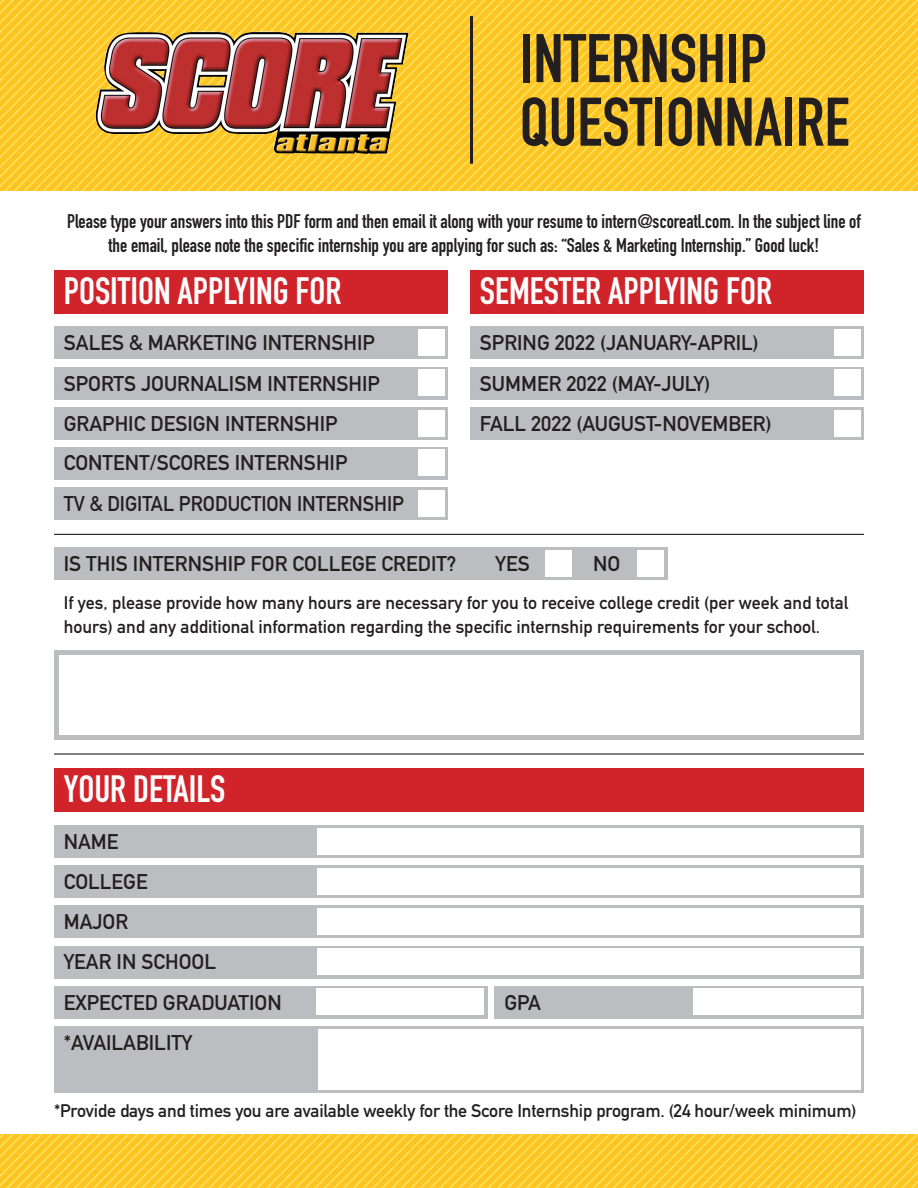
<style>
.page{position:relative;width:918px;height:1188px;background:#fff}
.page>*{position:absolute;margin:0;border:0;box-sizing:border-box;transform-origin:0 0}
.t1{font:67.5px "DIN Engschrift Std";color:#231f20}
.t2{font:37.5px "DIN Engschrift Std";color:#fff}
.t3{font:21px "DIN Mittelschrift Std";color:#231f20}
.t4{font:21px "DIN Mittelschrift Std";color:#231f20;scale:.95 1}
.t5{font:19.5px/24px "DIN Engschrift Std";color:#231f20;text-align:center}
.t6{font:18px/24px "DIN Mittelschrift Std";color:#231f20}
</style>
<div class="page">
<div style="left:54px;top:327px;width:394px;height:32px;background:#bcbdc0"></div>
<div style="left:418px;top:329px;width:27px;height:27px;background:#fff"></div>
<div style="left:54px;top:825px;width:810px;height:33px;background:#bcbdc0"></div>
<div style="left:54px;top:866px;width:810px;height:32px;background:#bcbdc0"></div>
<div style="left:54px;top:906px;width:810px;height:32px;background:#bcbdc0"></div>
<div style="left:54px;top:946px;width:810px;height:32px;background:#bcbdc0"></div>
<div style="left:54px;top:986px;width:434px;height:33px;background:#bcbdc0"></div>
<div style="left:495px;top:986px;width:369px;height:33px;background:#bcbdc0"></div>
<div style="left:317px;top:828px;width:543px;height:26px;background:#fff"></div>
<div style="left:317px;top:868px;width:543px;height:27px;background:#fff"></div>
<div style="left:317px;top:908px;width:543px;height:27px;background:#fff"></div>
<div style="left:317px;top:949px;width:543px;height:26px;background:#fff"></div>
<div style="left:317px;top:989px;width:167px;height:26px;background:#fff"></div>
<div style="left:693px;top:989px;width:167px;height:26px;background:#fff"></div>
<div style="left:54px;top:367px;width:394px;height:33px;background:#bcbdc0"></div>
<div style="left:418px;top:370px;width:27px;height:26px;background:#fff"></div>
<div style="left:54px;top:447px;width:394px;height:32px;background:#bcbdc0"></div>
<div style="left:418px;top:450px;width:27px;height:26px;background:#fff"></div>
<div style="left:54px;top:408px;width:394px;height:32px;background:#bcbdc0"></div>
<div style="left:418px;top:410px;width:27px;height:27px;background:#fff"></div>
<div style="left:54px;top:487px;width:394px;height:33px;background:#bcbdc0"></div>
<div style="left:418px;top:490px;width:27px;height:26px;background:#fff"></div>
<div style="left:54px;top:547px;width:613px;height:33px;background:#bcbdc0"></div>
<div style="left:638px;top:550px;width:26px;height:26px;background:#fff"></div>
<div style="left:54px;top:1026px;width:810px;height:67px;background:#bcbdc0"></div>
<div style="left:54px;top:650px;width:810px;height:90px;background:#bcbdc0"></div>
<div style="left:54px;top:271px;width:394px;height:43px;background:#d1232a"></div>
<div style="left:54px;top:768px;width:810px;height:44px;background:#d1232a"></div>
<div style="left:470px;top:271px;width:394px;height:43px;background:#d1232a"></div>
<svg style="left:1px;top:0;width:917px;height:191px;background:#fdca30"></svg>
<svg style="left:1px;top:1134px;width:917px;height:54px;background:#feca30"></svg>
<img style="left:92px;top:31px;width:317px;height:124px">
<div style="left:470px;top:367px;width:394px;height:33px;background:#bcbdc0"></div>
<div style="left:835px;top:370px;width:26px;height:26px;background:#fff"></div>
<div style="left:470px;top:408px;width:394px;height:32px;background:#bcbdc0"></div>
<div style="left:835px;top:410px;width:26px;height:27px;background:#fff"></div>
<div style="left:470px;top:326px;width:394px;height:33px;background:#bcbdc0"></div>
<div style="left:835px;top:329px;width:26px;height:26px;background:#fff"></div>
<hr style="left:470px;top:16px;width:3px;height:148px;background:#231f20">
<div style="left:545px;top:550px;width:27px;height:26px;background:#fff"></div>
<div style="left:60px;top:655px;width:800px;height:79px;background:#fff"></div>
<hr style="left:54px;top:753px;width:810px;height:2px;background:#231f20">
<hr style="left:54px;top:534px;width:810px;height:1px;background:#231f20">
<div style="left:318px;top:1029px;width:543px;height:60px;background:#fff"></div>
<p class="t1" style="left:520px;top:19px;width:249px">INTERNSHIP</p>
<p class="t1" style="left:520px;top:82px;width:331px">QUESTIONNAIRE</p>
<p class="t5" style="left:67px;top:209px;width:795px">Please type your answers into this PDF form and then email it along with your resume to intern@scoreatl.com. In the subject line of the email, please note the specific internship you are applying for such as: “Sales &amp; Marketing Internship.” Good luck!</p>
<p class="t2" style="left:64px;top:269px;width:279px">POSITION APPLYING FOR</p>
<p class="t3" style="left:64px;top:330px;width:313px">SALES &amp; MARKETING INTERNSHIP</p>
<p class="t2" style="left:480px;top:269px;width:294px">SEMESTER APPLYING FOR</p>
<p class="t3" style="left:480px;top:330px;width:280px">SPRING 2022 (JANUARY-APRIL)</p>
<p class="t3" style="left:64px;top:371px;width:318px">SPORTS JOURNALISM INTERNSHIP</p>
<p class="t3" style="left:480px;top:371px;width:232px">SUMMER 2022 (MAY-JULY)</p>
<p class="t3" style="left:64px;top:411px;width:275px">GRAPHIC DESIGN INTERNSHIP</p>
<p class="t3" style="left:480px;top:411px;width:293px">FALL 2022 (AUGUST-NOVEMBER)</p>
<p class="t3" style="left:64px;top:450px;width:285px">CONTENT/SCORES INTERNSHIP</p>
<p class="t4" style="left:64px;top:491px;width:360px">TV &amp; DIGITAL PRODUCTION INTERNSHIP</p>
<p class="t3" style="left:64px;top:551px;width:394px">IS THIS INTERNSHIP FOR COLLEGE CREDIT?</p>
<p class="t3" style="left:496px;top:551px;width:36px">YES</p>
<p class="t3" style="left:593px;top:551px;width:29px">NO</p>
<p class="t6" style="left:64px;top:591px;width:786px">If yes, please provide how many hours are necessary for you to receive college credit (per week and total hours) and any additional information regarding the specific internship requirements for your school.</p>
<p class="t2" style="left:64px;top:767px;width:163px">YOUR DETAILS</p>
<p class="t3" style="left:64px;top:829px;width:56px">NAME</p>
<p class="t3" style="left:64px;top:869px;width:86px">COLLEGE</p>
<p class="t3" style="left:64px;top:909px;width:66px">MAJOR</p>
<p class="t3" style="left:64px;top:950px;width:154px">YEAR IN SCHOOL</p>
<p class="t3" style="left:64px;top:990px;width:219px">EXPECTED GRADUATION</p>
<p class="t3" style="left:504px;top:990px;width:38px">GPA</p>
<p class="t3" style="left:64px;top:1030px;width:130px">*AVAILABILITY</p>
<p class="t6" style="left:54px;top:1098px;width:804px">*Provide days and times you are available weekly for the Score Internship program. (24 hour/week minimum)</p>
</div>
